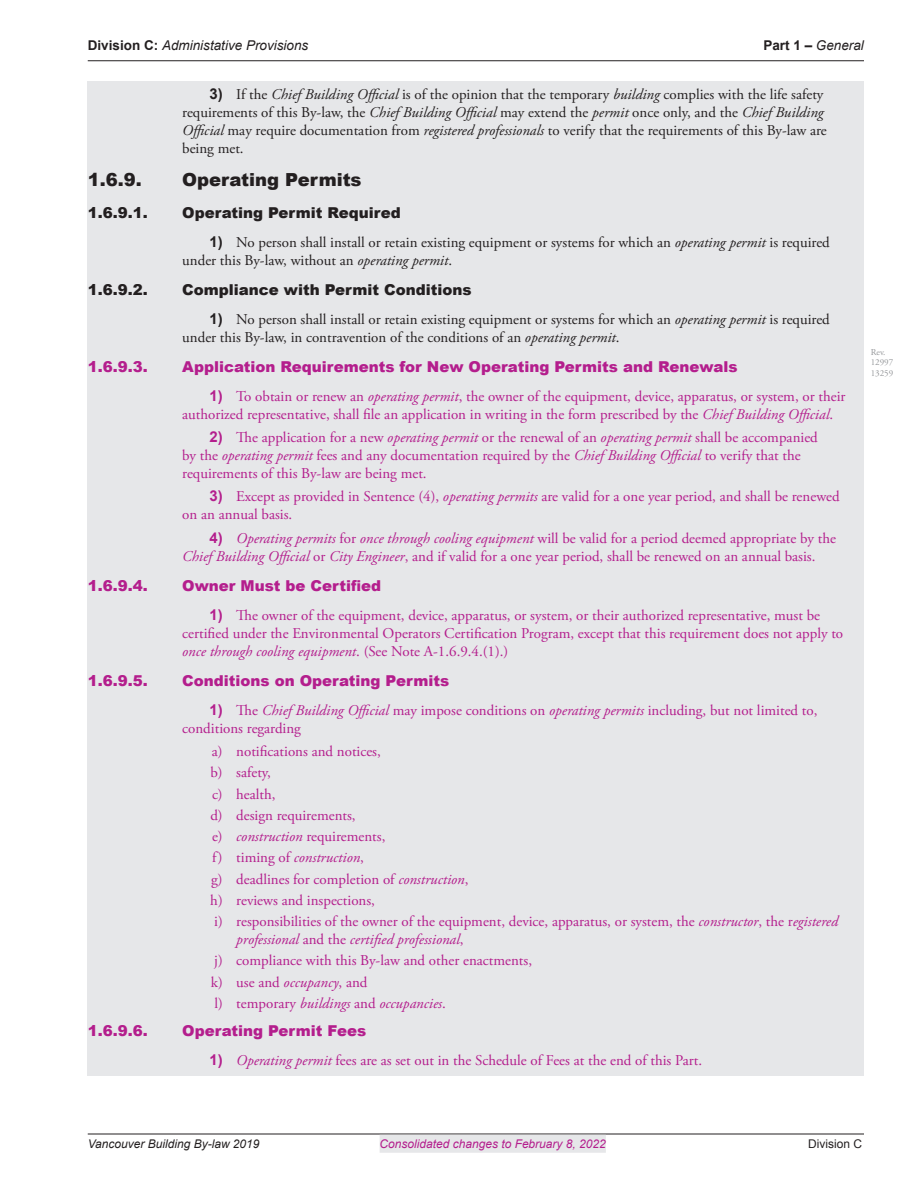
<style>
.page{position:relative;width:918px;height:1188px;background:#fff}
.page>*{position:absolute;margin:0;border:0;box-sizing:border-box;transform-origin:0 0}
.t1{font:900 18px "Arial";color:#231f20}
.t2{font:15px/21.3px "Adobe Garamond Pro";color:#b41e8d}
.t3{font:15px/18px "Adobe Garamond Pro";color:#231f20}
.t4{font:900 15px "Arial";color:#b41e8d}
.t5{font:900 15px "Arial";color:#231f20}
.t6{font:italic 13.5px "Arial";color:#231f20}
.t7{font:italic 12px "Arial";color:#b41e8d}
.t8{font:italic 12px "Arial";color:#231f20}
.t9{font:12px "Arial";color:#231f20}
.t10{font:9px/10.8px "Adobe Garamond Pro";color:#939598}
.s1{font-weight:700;font-style:normal}
.s2{font-family:"Arial";font-weight:700}
.s3{font-style:italic}
</style>
<div class="page">
<hr style="left:88px;top:60px;width:776px;height:1px;background:#231f20">
<hr style="left:88px;top:1134px;width:776px;height:1px;background:#231f20">
<div style="left:380px;top:1135px;width:226px;height:18px;background:#e6e7e9"></div>
<div style="left:88px;top:81px;width:776px;height:82px;background:#e6e7e9"></div>
<div style="left:88px;top:163px;width:776px;height:38px;background:#e6e7e9"></div>
<div style="left:88px;top:196px;width:776px;height:39px;background:#e6e7e9"></div>
<div style="left:88px;top:229px;width:776px;height:46px;background:#e6e7e9"></div>
<div style="left:88px;top:273px;width:776px;height:39px;background:#e6e7e9"></div>
<div style="left:88px;top:306px;width:776px;height:46px;background:#e6e7e9"></div>
<div style="left:88px;top:348px;width:776px;height:40px;background:#e6e7e9"></div>
<div style="left:88px;top:383px;width:776px;height:46px;background:#e6e7e9"></div>
<div style="left:88px;top:425px;width:776px;height:64px;background:#e6e7e9"></div>
<div style="left:88px;top:484px;width:776px;height:46px;background:#e6e7e9"></div>
<div style="left:88px;top:525px;width:776px;height:46px;background:#e6e7e9"></div>
<div style="left:88px;top:567px;width:776px;height:41px;background:#e6e7e9"></div>
<div style="left:88px;top:602px;width:776px;height:64px;background:#e6e7e9"></div>
<div style="left:88px;top:662px;width:776px;height:41px;background:#e6e7e9"></div>
<div style="left:88px;top:697px;width:776px;height:46px;background:#e6e7e9"></div>
<div style="left:88px;top:741px;width:776px;height:24px;background:#e6e7e9"></div>
<div style="left:88px;top:762px;width:776px;height:24px;background:#e6e7e9"></div>
<div style="left:88px;top:783px;width:776px;height:24px;background:#e6e7e9"></div>
<div style="left:88px;top:805px;width:776px;height:23px;background:#e6e7e9"></div>
<div style="left:88px;top:826px;width:776px;height:23px;background:#e6e7e9"></div>
<div style="left:88px;top:847px;width:776px;height:24px;background:#e6e7e9"></div>
<div style="left:88px;top:868px;width:776px;height:24px;background:#e6e7e9"></div>
<div style="left:88px;top:890px;width:776px;height:23px;background:#e6e7e9"></div>
<div style="left:88px;top:911px;width:776px;height:41px;background:#e6e7e9"></div>
<div style="left:88px;top:950px;width:776px;height:24px;background:#e6e7e9"></div>
<div style="left:88px;top:971px;width:776px;height:24px;background:#e6e7e9"></div>
<div style="left:88px;top:993px;width:776px;height:23px;background:#e6e7e9"></div>
<div style="left:88px;top:1011px;width:776px;height:41px;background:#e6e7e9"></div>
<div style="left:88px;top:1047px;width:776px;height:28px;background:#e6e7e9"></div>
<p class="t6" style="left:88px;top:37px;width:222px"><span class="s1">Division C:</span> Administative Provisions</p>
<p class="t6" style="left:763px;top:37px;width:102px"><span class="s1">Part 1 –</span> General</p>
<p class="t3" style="left:182px;top:85px;width:646px;text-indent:27px"><span class="s2">3)</span> If the <span class="s3">Chief Building Official</span> is of the opinion that the temporary <span class="s3">building</span> complies with the life safety requirements of this By-law, the <span class="s3">Chief Building Official</span> may extend the <span class="s3">permit</span> once only, and the <span class="s3">Chief Building Official</span> may require documentation from <span class="s3">registered professionals</span> to verify that the requirements of this By-law are being met.</p>
<p class="t1" style="left:88px;top:167px;width:55px">1.6.9.</p>
<p class="t1" style="left:182px;top:167px;width:181px">Operating Permits</p>
<p class="t5" style="left:88px;top:202px;width:61px">1.6.9.1.</p>
<p class="t5" style="left:182px;top:202px;width:220px">Operating Permit Required</p>
<p class="t3" style="left:182px;top:233px;width:649px;text-indent:27px"><span class="s2">1)</span> No person shall install or retain existing equipment or systems for which an <span class="s3">operating permit</span> is required under this By-law, without an <span class="s3">operating permit</span>.</p>
<p class="t5" style="left:88px;top:279px;width:61px">1.6.9.2.</p>
<p class="t5" style="left:182px;top:279px;width:291px">Compliance with Permit Conditions</p>
<p class="t3" style="left:182px;top:310px;width:649px;text-indent:27px"><span class="s2">1)</span> No person shall install or retain existing equipment or systems for which an <span class="s3">operating permit</span> is required under this By-law, in contravention of the conditions of an <span class="s3">operating permit</span>.</p>
<p class="t4" style="left:88px;top:356px;width:61px">1.6.9.3.</p>
<p class="t4" style="left:182px;top:356px;width:557px">Application Requirements for New Operating Permits and Renewals</p>
<p class="t2" style="left:182px;top:387px;width:665px;line-height:18px;text-indent:27px"><span class="s2">1)</span> To obtain or renew an <span class="s3">operating permit</span>, the owner of the equipment, device, apparatus, or system, or their authorized representative, shall file an application in writing in the form prescribed by the <span class="s3">Chief Building Official</span>.</p>
<p class="t2" style="left:182px;top:429px;width:637px;line-height:18px;text-indent:27px"><span class="s2">2)</span> The application for a new <span class="s3">operating permit</span> or the renewal of an <span class="s3">operating permit</span> shall be accompanied by the <span class="s3">operating permit</span> fees and any documentation required by the <span class="s3">Chief Building Official</span> to verify that the requirements of this By-law are being met.</p>
<p class="t2" style="left:182px;top:488px;width:659px;line-height:18px;text-indent:27px"><span class="s2">3)</span> Except as provided in Sentence (4), <span class="s3">operating permits</span> are valid for a one year period, and shall be renewed on an annual basis.</p>
<p class="t2" style="left:182px;top:530px;width:655px;line-height:18px;text-indent:27px"><span class="s2">4)</span> <span class="s3">Operating permits</span> for <span class="s3">once through cooling equipment</span> will be valid for a period deemed appropriate by the<br><span class="s3">Chief Building Official</span> or <span class="s3">City Engineer</span>, and if valid for a one year period, shall be renewed on an annual basis.</p>
<p class="t4" style="left:88px;top:575px;width:61px">1.6.9.4.</p>
<p class="t4" style="left:182px;top:575px;width:201px">Owner Must be Certified</p>
<p class="t2" style="left:182px;top:607px;width:662px;line-height:18px;text-indent:27px"><span class="s2">1)</span> The owner of the equipment, device, apparatus, or system, or their authorized representative, must be certified under the Environmental Operators Certification Program, except that this requirement does not apply to <span class="s3">once through cooling equipment</span>. (See Note A-1.6.9.4.(1).)</p>
<p class="t4" style="left:88px;top:670px;width:61px">1.6.9.5.</p>
<p class="t4" style="left:182px;top:670px;width:269px">Conditions on Operating Permits</p>
<p class="t2" style="left:182px;top:701px;width:637px;line-height:18px;text-indent:27px"><span class="s2">1)</span> The <span class="s3">Chief Building Official</span> may impose conditions on <span class="s3">operating permits</span> including, but not limited to, conditions regarding</p>
<p class="t2" style="left:210px;top:741px;width:629px">a) notifications and notices,<br>b) safety,<br>c) health,<br>d) design requirements,<br>e) <span class="s3">construction</span> requirements,<br>f) timing of <span class="s3">construction</span>,<br>g) deadlines for completion of <span class="s3">construction</span>,<br>h) reviews and inspections,<br>i) responsibilities of the owner of the equipment, device, apparatus, or system, the <span class="s3">constructor</span>, the r<span class="s3">egistered</span></p>
<p class="t2" style="left:211px;top:929px;width:323px;text-indent:25px"><span class="s3">professional</span> and the <span class="s3">certified professional</span>,<br>j) compliance with this By-law and other enactments, k) use and <span class="s3">occupancy</span>, and<br>l) temporary <span class="s3">buildings</span> and <span class="s3">occupancies</span>.</p>
<p class="t4" style="left:88px;top:1019px;width:62px">1.6.9.6.</p>
<p class="t4" style="left:182px;top:1019px;width:186px">Operating Permit Fees</p>
<p class="t2" style="left:209px;top:1050px;width:494px"><span class="s2">1)</span> <span class="s3">Operating permit</span> fees are as set out in the Schedule of Fees at the end of this Part.</p>
<p class="t10" style="left:871px;top:347px;width:24px">Rev.<br>12997<br>13259</p>
<p class="t8" style="left:88px;top:1136px;width:173px">Vancouver Building By-law 2019</p>
<p class="t7" style="left:380px;top:1136px;width:228px">Consolidated changes to February 8, 2022</p>
<p class="t9" style="left:808px;top:1135px;width:55px">Division C</p>
</div>
